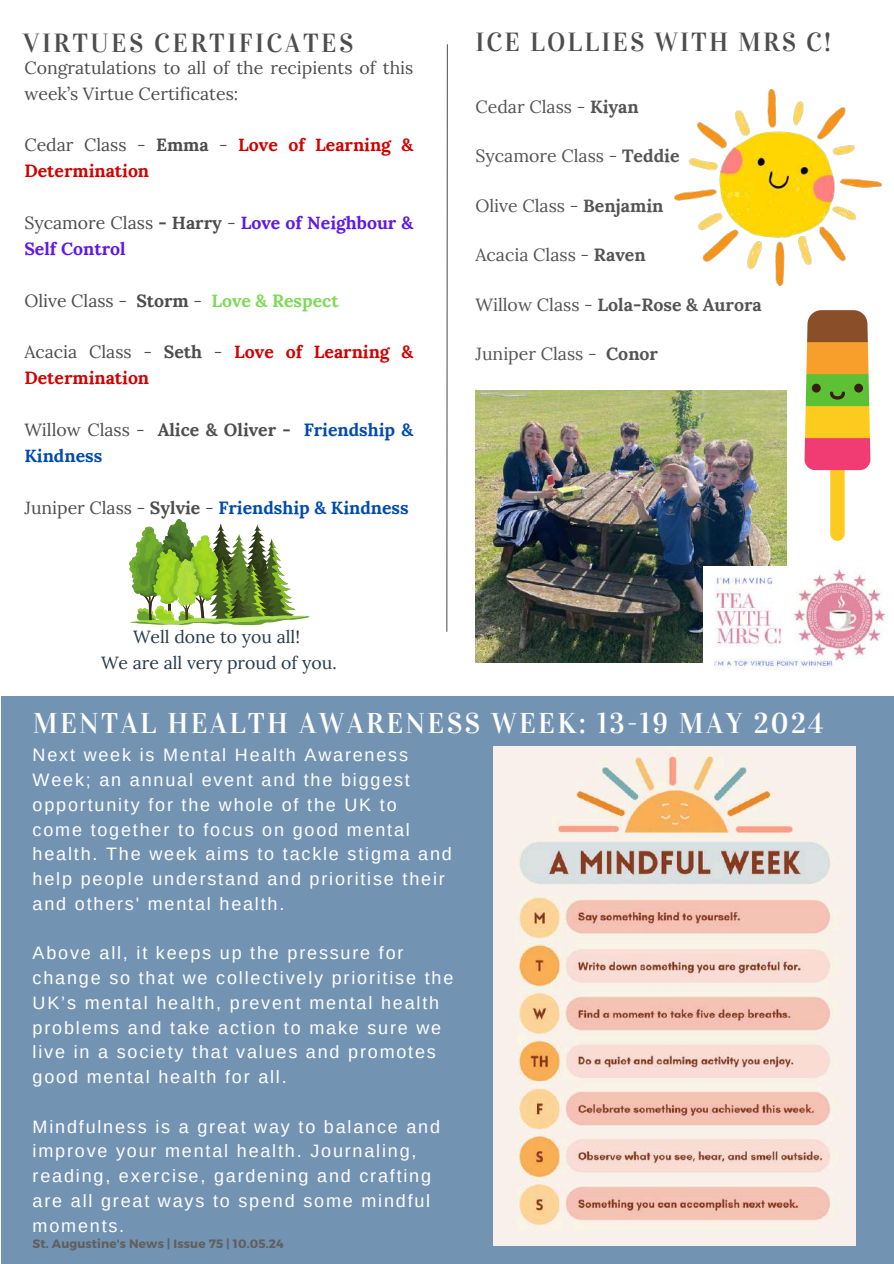
<style>
.page{position:relative;width:894px;height:1264px;background:#fff}
.page>*{position:absolute;margin:0;border:0;box-sizing:border-box;transform-origin:0 0}
.t1{font:28.5px "Vidaloka";letter-spacing:.08em;color:#fff}
.t2{font:26.1px "Vidaloka";letter-spacing:.095em;color:#4d4d4d}
.t3{font:18px/24.8px "Arimo";letter-spacing:.1em;color:#fff}
.t4{font:17.7px/25.8px "Lora";color:#4d4d4d}
.t5{font:17.7px "Lora";color:#545454}
.t6{font:700 17.7px/25.8px "Lora";color:#d00000}
.t7{font:700 17.7px/25.8px "Lora";color:#004aad}
.t8{font:700 17.7px/25.8px "Lora";color:#5e17eb}
.t9{font:17.7px/25.8px "Lora";color:#273a4b;text-align:center}
.t10{font:700 17.7px "Lora";color:#545454}
.t11{font:700 12.15px "Montserrat";letter-spacing:.01em;color:#5f5f5f}
.s1{font-weight:400;color:#4d4d4d}
.s2{color:#4d4d4d}
.s3{font-weight:700}
.s4{font-weight:700;color:#7ed957}
.s5{font-weight:400}
</style>
<div class="page">
<svg style="left:446px;top:44px;width:2px;height:588px"></svg>
<svg style="left:129px;top:519px;width:180px;height:106px"></svg>
<div style="left:1px;top:696px;width:892px;height:567px;background:#7393b3"></div>
<img style="left:493px;top:746px;width:362px;height:499px">
<svg style="left:804px;top:310px;width:66px;height:231px"></svg>
<img style="left:475px;top:390px;width:311px;height:272px">
<img style="left:703px;top:566px;width:183px;height:104px">
<img style="left:674px;top:89px;width:207px;height:196px">
<h2 class="t2" style="left:23px;top:27px;width:332px">VIRTUES CERTIFICATES</h2>
<p class="t4" style="left:24px;top:54px;width:390px">Congratulations to all of the recipients of this week’s Virtue Certificates:</p>
<p class="t6" style="left:24px;top:132px;width:390px"><span class="s1">Cedar Class -</span> <span class="s2">Emma</span> <span class="s1">-</span> Love of Learning &amp;<br>Determination</p>
<p class="t8" style="left:24px;top:209px;width:390px"><span class="s1">Sycamore Class</span> <span class="s2">- Harry</span> <span class="s1">-</span> Love of Neighbour &amp;<br>Self Control</p>
<p class="t4" style="left:24px;top:287px;width:315px">Olive Class - <span class="s3">Storm</span> - <span class="s4">Love &amp; Respect</span></p>
<p class="t6" style="left:24px;top:339px;width:390px"><span class="s1">Acacia Class -</span> <span class="s2">Seth</span> <span class="s1">-</span> Love of Learning &amp;<br>Determination</p>
<p class="t7" style="left:24px;top:416px;width:390px"><span class="s1">Willow Class -</span> <span class="s2">Alice &amp; Oliver -</span> Friendship &amp;<br>Kindness</p>
<p class="t7" style="left:24px;top:494px;width:385px"><span class="s1">Juniper Class -</span> <span class="s2">Sylvie</span> <span class="s1">-</span> Friendship &amp; Kindness</p>
<p class="t9" style="left:101px;top:623px;width:237px">Well done to you all!<br>We are all very proud of you.</p>
<h2 class="t2" style="left:475px;top:26px;width:357px">ICE LOLLIES WITH MRS C!</h2>
<p class="t5" style="left:475px;top:95px;width:165px">Cedar Class - <span class="s3">Kiyan</span></p>
<p class="t5" style="left:475px;top:144px;width:205px">Sycamore Class - <span class="s3">Teddie</span></p>
<p class="t5" style="left:475px;top:194px;width:189px">Olive Class - <span class="s3">Benjamin</span></p>
<p class="t5" style="left:475px;top:243px;width:172px">Acacia Class - <span class="s3">Raven</span></p>
<p class="t10" style="left:475px;top:293px;width:288px"><span class="s5">Willow Class -</span> Lola-Rose &amp; Aurora</p>
<p class="t5" style="left:475px;top:342px;width:184px">Juniper Class - <span class="s3">Conor</span></p>
<h1 class="t1" style="left:33px;top:706px;width:792px">MENTAL HEALTH AWARENESS WEEK: 13-19 MAY 2024</h1>
<p class="t3" style="left:33px;top:742px;width:420px">Next week is Mental Health Awareness Week; an annual event and the biggest opportunity for the whole of the UK to<br>come together to focus on good mental health. The week aims to tackle stigma and help people understand and prioritise their and others' mental health.</p>
<p class="t3" style="left:33px;top:940px;width:422px">Above all, it keeps up the pressure for change so that we collectively prioritise the UK’s mental health, prevent mental health problems and take action to make sure we live in a society that values and promotes good mental health for all.</p>
<p class="t3" style="left:33px;top:1114px;width:409px">Mindfulness is a great way to balance and improve your mental health. Journaling, reading, exercise, gardening and crafting are all great ways to spend some mindful moments.</p>
<p class="t11" style="left:33px;top:1236px;width:252px">St. Augustine's News | Issue 75 | 10.05.24</p>
</div>
